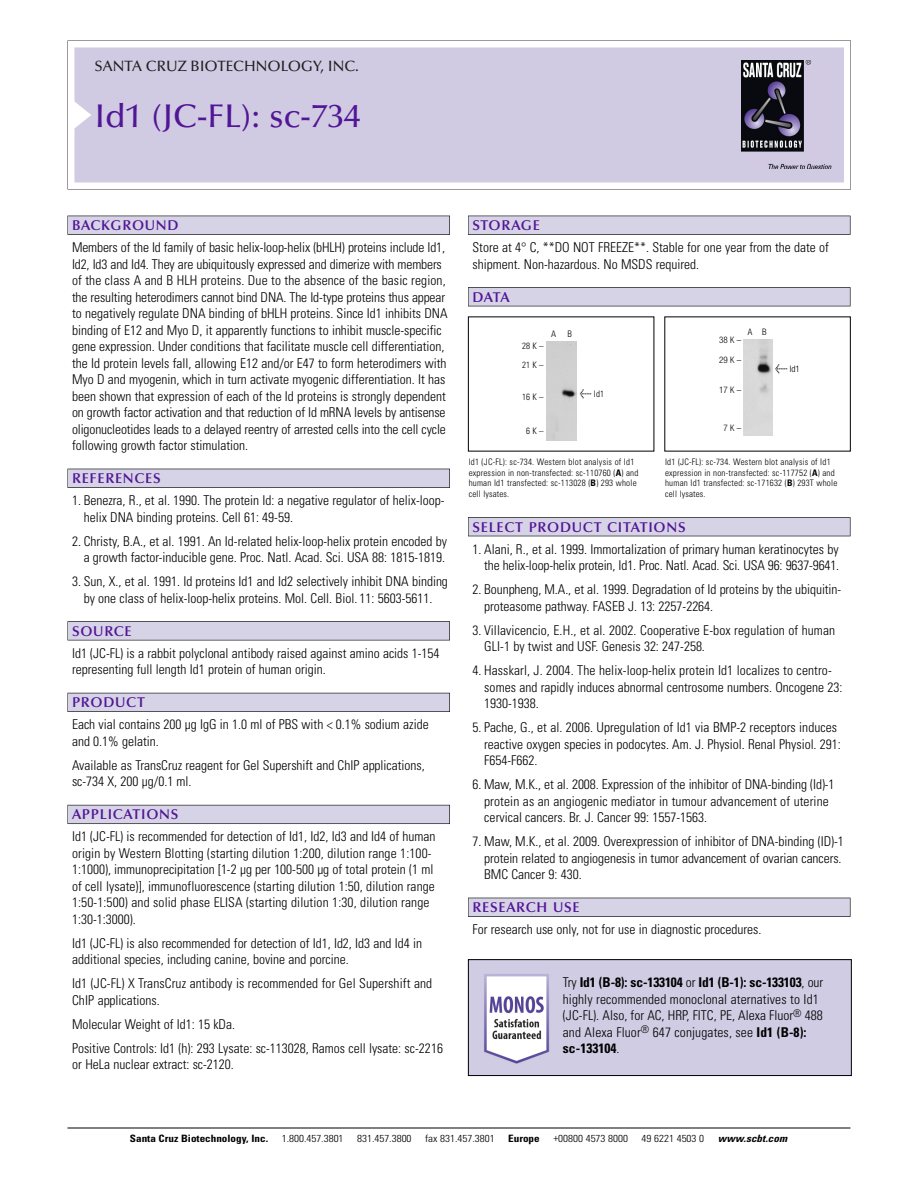
<style>
.page{position:relative;width:918px;height:1188px;background:#fff}
.page>*{position:absolute;margin:0;border:0;box-sizing:border-box;transform-origin:0 0}
.t1{font:500 33px "Optima";color:#511695}
.t2{font:500 15px "Optima";color:#231f20}
.t3{font:600 14.25px "Optima";letter-spacing:.05em;color:#511695}
.t4{font:300 condensed 13.5px/16.5px "Univers";color:#000}
.t5{font:300 condensed 10.2px "Univers";color:#000;scale:1.1 1}
.t6{font:700 condensed 10.2px "Univers";color:#000;scale:1.1 1}
.t7{font:italic 700 condensed 10.2px "Univers";letter-spacing:.005em;color:#000;scale:1.1 1}
.t8{font:300 condensed 9px/10.5px "Univers";letter-spacing:.02em;color:#000}
.t9{font:300 condensed 9px/19.5px "Helvetica Neue";color:#000}
.s1{font-family:"Meta Plus";font-weight:400;font-stretch:normal;font-size:10.5px}
.s2{font-weight:700}
</style>
<div class="page">
<div style="left:468px;top:216px;width:382px;height:19px;background:#525155"></div>
<div style="left:468px;top:216px;width:382px;height:18px;background:#d7d3e7"></div>
<div style="left:468px;top:287px;width:382px;height:19px;background:#525155"></div>
<div style="left:468px;top:288px;width:382px;height:18px;background:#d7d3e7"></div>
<div style="left:468px;top:517px;width:382px;height:19px;background:#525156"></div>
<div style="left:468px;top:518px;width:382px;height:18px;background:#d7d3e7"></div>
<div style="left:468px;top:898px;width:382px;height:19px;background:#515055"></div>
<div style="left:468px;top:898px;width:382px;height:18px;background:#d7d3e7"></div>
<svg style="left:68px;top:40px;width:783px;height:149px"></svg>
<div style="left:74px;top:47px;width:770px;height:135px;background:#d1cae3"></div>
<img style="left:741px;top:60px;width:90px;height:108px">
<div style="left:68px;top:216px;width:382px;height:19px;background:#525155"></div>
<div style="left:68px;top:216px;width:381px;height:18px;background:#d7d3e7"></div>
<div style="left:68px;top:469px;width:382px;height:19px;background:#515055"></div>
<div style="left:68px;top:469px;width:381px;height:18px;background:#d7d3e7"></div>
<div style="left:68px;top:621px;width:382px;height:19px;background:#545357"></div>
<div style="left:68px;top:622px;width:381px;height:18px;background:#d7d3e7"></div>
<div style="left:68px;top:693px;width:382px;height:19px;background:#54535a"></div>
<div style="left:68px;top:693px;width:381px;height:18px;background:#d7d3e7"></div>
<div style="left:68px;top:805px;width:382px;height:19px;background:#5b5a62"></div>
<div style="left:68px;top:805px;width:381px;height:18px;background:#d7d3e7"></div>
<hr style="left:68px;top:1128px;width:782px;height:1px;background:#000">
<div style="left:547px;top:342px;width:29px;height:98px;background:#d0d0d0"></div>
<img style="left:743px;top:340px;width:30px;height:96px">
<img style="left:470px;top:961px;width:380px;height:113px">
<div style="left:468px;top:959px;width:384px;height:117px;border:1px solid #000"></div>
<p class="t2" style="left:94px;top:61px;width:266px">SANTA CRUZ BIOTECHNOLOGY, INC.</p>
<h1 class="t1" style="left:94px;top:103px;width:268px">Id1 (JC-FL): sc-734</h1>
<p class="t3" style="left:72px;top:219px;width:108px">BACKGROUND</p>
<p class="t4" style="left:72px;top:240px;width:377px">Members of the Id family of basic helix-loop-helix (bHLH) proteins include Id1, Id2, Id3 and Id4. They are ubiquitously expressed and dimerize with members of the class A and B HLH proteins. Due to the absence of the basic region, the resulting heterodimers cannot bind DNA. The Id-type proteins thus appear to negatively regulate DNA binding of bHLH proteins. Since Id1 inhibits DNA binding of E12 and Myo D, it apparently functions to inhibit muscle-specific gene expression. Under conditions that facilitate muscle cell differentiation, the Id protein levels fall, allowing E12 and/or E47 to form heterodimers with Myo D and myogenin, which in turn activate myogenic differentiation. It has been shown that expression of each of the Id proteins is strongly dependent on growth factor activation and that reduction of Id mRNA levels by antisense oligonucleotides leads to a delayed reentry of arrested cells into the cell cycle following growth factor stimulation.</p>
<p class="t3" style="left:72px;top:473px;width:90px">REFERENCES</p>
<p class="t4" style="left:84px;top:493px;width:362px;text-indent:-12px">1. Benezra, R., et al. 1990. The protein Id: a negative regulator of helix-loop&shy;helix DNA binding proteins. Cell 61: 49-59.</p>
<p class="t4" style="left:72px;top:534px;width:377px;text-align:right">2. Christy, B.A., et al. 1991. An Id-related helix-loop-helix protein encoded by a growth factor-inducible gene. Proc. Natl. Acad. Sci. USA 88: 1815-1819.</p>
<p class="t4" style="left:72px;top:574px;width:377px;text-align:center">3. Sun, X., et al. 1991. Id proteins Id1 and Id2 selectively inhibit DNA binding by one class of helix-loop-helix proteins. Mol. Cell. Biol. 11: 5603-5611.</p>
<p class="t3" style="left:72px;top:625px;width:61px">SOURCE</p>
<p class="t4" style="left:72px;top:646px;width:369px">Id1 (JC-FL) is a rabbit polyclonal antibody raised against amino acids 1-154 representing full length Id1 protein of human origin.</p>
<p class="t3" style="left:72px;top:697px;width:74px">PRODUCT</p>
<p class="t4" style="left:72px;top:717px;width:358px">Each vial contains 200 µg IgG in 1.0 ml of PBS with &lt; 0.1% sodium azide and 0.1% gelatin.</p>
<p class="t4" style="left:72px;top:758px;width:354px">Available as TransCruz reagent for Gel Supershift and ChIP applications, sc-734 X, 200 µg/0.1 ml.</p>
<p class="t3" style="left:72px;top:809px;width:108px">APPLICATIONS</p>
<p class="t4" style="left:72px;top:829px;width:365px">Id1 (JC-FL) is recommended for detection of Id1, Id2, Id3 and Id4 of human origin by Western Blotting (starting dilution 1:200, dilution range 1:100- 1:1000), immunoprecipitation [1-2 µg per 100-500 µg of total protein (1 ml of cell lysate)], immunofluorescence (starting dilution 1:50, dilution range 1:50-1:500) and solid phase ELISA (starting dilution 1:30, dilution range 1:30-1:3000).</p>
<p class="t4" style="left:72px;top:936px;width:352px">Id1 (JC-FL) is also recommended for detection of Id1, Id2, Id3 and Id4 in additional species, including canine, bovine and porcine.</p>
<p class="t4" style="left:72px;top:976px;width:362px">Id1 (JC-FL) X TransCruz antibody is recommended for Gel Supershift and<br>ChIP applications.</p>
<p class="t4" style="left:72px;top:1013px;width:373px;line-height:24px">Molecular Weight of Id1: 15 kDa.<br>Positive Controls: Id1 (h): 293 Lysate: sc-113028, Ramos cell lysate: sc-2216</p>
<p class="t4" style="left:72px;top:1057px;width:163px">or HeLa nuclear extract: sc-2120.</p>
<p class="t3" style="left:473px;top:219px;width:69px">STORAGE</p>
<p class="t4" style="left:473px;top:240px;width:358px">Store at 4° C, **DO NOT FREEZE**. Stable for one year from the date of shipment. Non-hazardous. No MSDS required.</p>
<p class="t3" style="left:473px;top:291px;width:39px">DATA</p>
<p class="t8" style="left:551px;top:330px;width:22px">A B</p>
<p class="t8" style="left:522px;top:337px;width:23px;line-height:19.5px">28K–<br>21K–</p>
<p class="t8" style="left:522px;top:392px;width:23px">16K–</p>
<p class="t8" style="left:526px;top:427px;width:19px">6K–</p>
<p class="t8" style="left:580px;top:389px;width:26px"><span class="s1">&lt;</span> Id1</p>
<p class="t9" style="left:748px;top:323px;width:20px">A B</p>
<p class="t9" style="left:719px;top:331px;width:24px">38K–<br>29K–</p>
<p class="t9" style="left:719px;top:380px;width:24px">17K–</p>
<p class="t9" style="left:723px;top:419px;width:19px">7K–</p>
<p class="t9" style="left:775px;top:360px;width:26px"><span class="s1">&lt;</span> Id1</p>
<p class="t8" style="left:469px;top:458px;width:171px">Id1 (JC-FL): sc-734. Western blot analysis of Id1 expression in non-transfected: sc-110760 (<span class="s2">A</span>) and human Id1 transfected: sc-113028 (<span class="s2">B</span>) 293 whole cell lysates.</p>
<p class="t8" style="left:665px;top:458px;width:174px">Id1 (JC-FL): sc-734. Western blot analysis of Id1 expression in non-transfected: sc-117752 (<span class="s2">A</span>) and human Id1 transfected: sc-171632 (<span class="s2">B</span>) 293T whole cell lysates.</p>
<p class="t3" style="left:473px;top:521px;width:215px">SELECT PRODUCT CITATIONS</p>
<p class="t4" style="left:473px;top:542px;width:368px;text-align:right">1. Alani, R., et al. 1999. Immortalization of primary human keratinocytes by the helix-loop-helix protein, Id1. Proc. Natl. Acad. Sci. USA 96: 9637-9641.</p>
<p class="t4" style="left:484px;top:582px;width:359px;text-indent:-12px">2. Bounpheng, M.A., et al. 1999. Degradation of Id proteins by the ubiquitin&shy;proteasome pathway. FASEB J. 13: 2257-2264.</p>
<p class="t4" style="left:484px;top:623px;width:353px;text-indent:-12px">3. Villavicencio, E.H., et al. 2002. Cooperative E-box regulation of human<br>GLI-1 by twist and USF. Genesis 32: 247-258.</p>
<p class="t4" style="left:484px;top:663px;width:360px;text-indent:-12px">4. Hasskarl, J. 2004. The helix-loop-helix protein Id1 localizes to centro&shy;somes and rapidly induces abnormal centrosome numbers. Oncogene 23:<br>1930-1938.</p>
<p class="t4" style="left:484px;top:720px;width:358px;text-indent:-12px">5. Pache, G., et al. 2006. Upregulation of Id1 via BMP-2 receptors induces reactive oxygen species in podocytes. Am. J. Physiol. Renal Physiol. 291:<br>F654-F662.</p>
<p class="t4" style="left:484px;top:777px;width:352px;text-indent:-12px">6. Maw, M.K., et al. 2008. Expression of the inhibitor of DNA-binding (Id)-1 protein as an angiogenic mediator in tumour advancement of uterine cervical cancers. Br. J. Cancer 99: 1557-1563.</p>
<p class="t4" style="left:484px;top:834px;width:361px;text-indent:-12px">7. Maw, M.K., et al. 2009. Overexpression of inhibitor of DNA-binding (ID)-1 protein related to angiogenesis in tumor advancement of ovarian cancers.<br>BMC Cancer 9: 430.</p>
<p class="t3" style="left:473px;top:902px;width:109px">RESEARCH USE</p>
<p class="t4" style="left:473px;top:922px;width:290px">For research use only, not for use in diagnostic procedures.</p>
<p class="t4" style="left:563px;top:975px;width:262px">Try <span class="s2">Id1 (B-8): sc-133104</span> or <span class="s2">Id1 (B-1): sc-133103</span>, our highly recommended monoclonal aternatives to Id1 (JC-FL). Also, for AC, HRP, FITC, PE, Alexa Fluor<sup>®</sup> 488 and Alexa Fluor<sup>®</sup> 647 conjugates, see <span class="s2">Id1 (B-8): sc-133104</span>.</p>
<p class="t6" style="left:130px;top:1135px;width:127px">Santa Cruz Biotechnology, Inc.</p>
<p class="t5" style="left:282px;top:1135px;width:58px">1.800.457.3801</p>
<p class="t5" style="left:357px;top:1135px;width:51px">831.457.3800</p>
<p class="t5" style="left:425px;top:1135px;width:65px">fax 831.457.3801</p>
<p class="t6" style="left:508px;top:1135px;width:30px">Europe</p>
<p class="t5" style="left:553px;top:1135px;width:69px">+00800 4573 8000</p>
<p class="t5" style="left:642px;top:1135px;width:58px">49 6221 4503 0</p>
<p class="t7" style="left:718px;top:1135px;width:64px">www.scbt.com</p>
</div>
